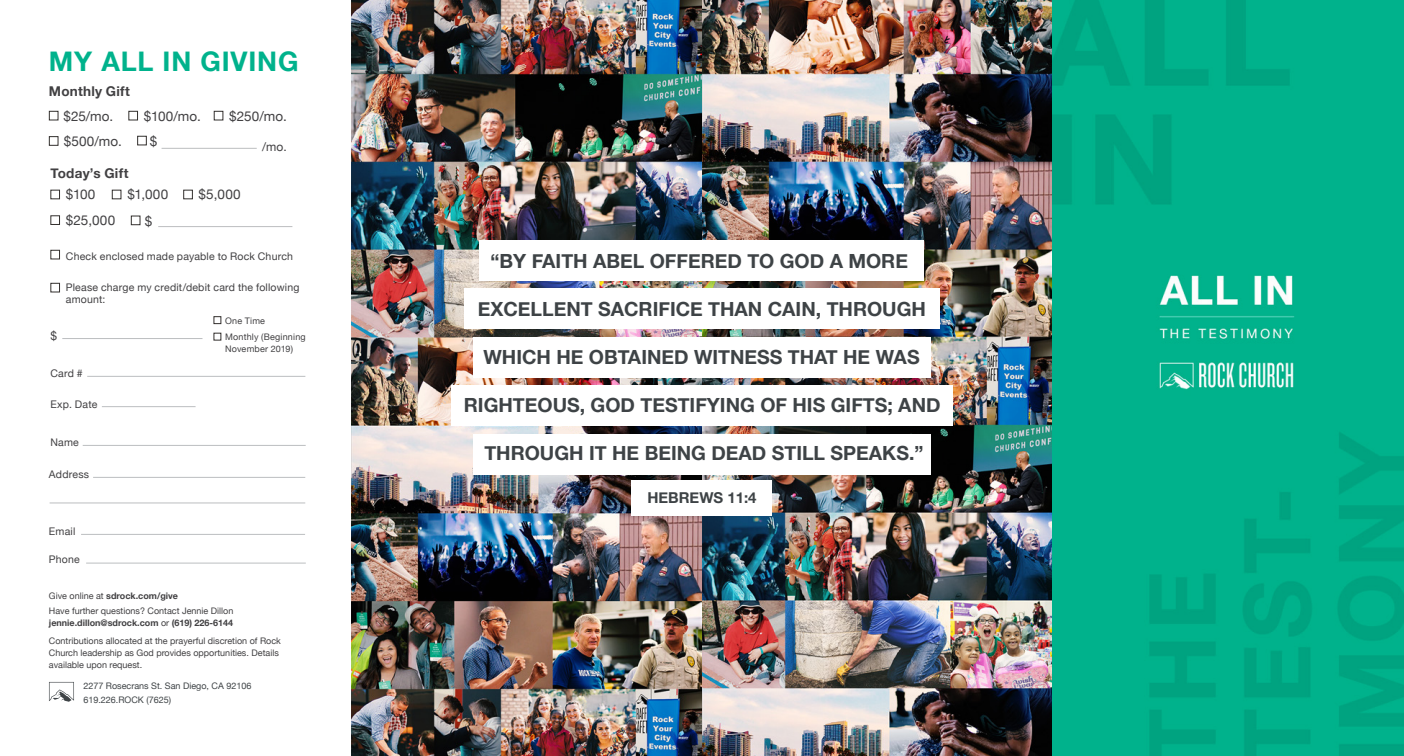
<style>
.page{position:relative;width:1404px;height:756px;background:#fff}
.page>*{position:absolute;margin:0;border:0;box-sizing:border-box;transform-origin:0 0}
.t1{font:700 27px "Helvetica Neue";letter-spacing:.03em;color:#00b28c}
.t2{font:700 19.5px "Helvetica Neue";color:#3e4346}
.t3{font:700 15px "Helvetica Neue";color:#3e4346}
.t4{font:13.5px "Helvetica Neue";letter-spacing:.01em;color:#414042}
.t5{font:700 13.5px "Helvetica Neue";letter-spacing:.02em;color:#414042}
.t6{font:12px "Helvetica Neue";color:#414042}
.t7{font:10.5px/12.6px "Helvetica Neue";letter-spacing:.02em;color:#414042}
.t8{font:9px/15px "Helvetica Neue";color:#414042}
.t9{font:9px/13.5px "Helvetica Neue";color:#3e4346}
.t10{font:9px/16.5px "Helvetica Neue";letter-spacing:.025em;color:#414042}
.s1{font-weight:700}
</style>
<div class="page">
<img style="left:351px;top:0;width:701px;height:756px">
<div style="left:50px;top:190px;width:10px;height:9px;border:1px solid #33302e"></div>
<div style="left:112px;top:190px;width:9px;height:9px;border:1px solid #33302e"></div>
<div style="left:183px;top:190px;width:10px;height:9px;border:1px solid #33302e"></div>
<div style="left:50px;top:215px;width:10px;height:10px;border:1px solid #33302e"></div>
<div style="left:131px;top:216px;width:9px;height:9px;border:1px solid #33302e"></div>
<hr style="left:158px;top:226px;width:134px;height:1px;background:#bcbec0">
<div style="left:49px;top:111px;width:9px;height:9px;border:1px solid #33302e"></div>
<div style="left:128px;top:111px;width:10px;height:9px;border:1px solid #33302e"></div>
<div style="left:214px;top:111px;width:9px;height:9px;border:1px solid #33302e"></div>
<div style="left:49px;top:136px;width:9px;height:10px;border:1px solid #33302e"></div>
<div style="left:137px;top:136px;width:10px;height:9px;border:1px solid #33302e"></div>
<hr style="left:162px;top:148px;width:95px;height:1px;background:#bcbec0">
<hr style="left:83px;top:445px;width:223px;height:1px;background:#bcbec0">
<hr style="left:81px;top:534px;width:224px;height:1px;background:#bcbec0">
<hr style="left:93px;top:477px;width:212px;height:1px;background:#bcbec0">
<hr style="left:50px;top:503px;width:255px;height:1px;background:#bcbec0">
<hr style="left:86px;top:563px;width:220px;height:1px;background:#bcbec0">
<hr style="left:87px;top:376px;width:218px;height:1px;background:#bcbec0">
<hr style="left:102px;top:406px;width:94px;height:1px;background:#bcbec0">
<div style="left:50px;top:250px;width:10px;height:9px;border:1px solid #33302e"></div>
<div style="left:50px;top:283px;width:10px;height:9px;border:1px solid #33302e"></div>
<hr style="left:62px;top:338px;width:140px;height:1px;background:#bcbec0">
<div style="left:214px;top:316px;width:7px;height:8px;border:1px solid #33302e"></div>
<svg style="left:49px;top:682px;width:25px;height:20px"></svg>
<svg style="left:1052px;top:0;width:352px;height:756px;fill:#00b28c"></svg>
<div style="left:632px;top:481px;width:140px;height:35px;background:#fff"></div>
<div style="left:480px;top:240px;width:444px;height:41px;background:#fff"></div>
<div style="left:451px;top:385px;width:502px;height:41px;background:#fff"></div>
<div style="left:473px;top:434px;width:458px;height:41px;background:#fff"></div>
<div style="left:464px;top:288px;width:476px;height:41px;background:#fff"></div>
<div style="left:473px;top:337px;width:458px;height:41px;background:#fff"></div>
<h1 class="t1" style="left:49px;top:40px;width:251px">MY ALL IN GIVING</h1>
<h3 class="t5" style="left:49px;top:81px;width:83px">Monthly Gift</h3>
<h3 class="t4" style="left:63px;top:107px;width:51px">$25/mo.</h3>
<h3 class="t4" style="left:144px;top:107px;width:59px">$100/mo.</h3>
<h3 class="t4" style="left:229px;top:107px;width:59px">$250/mo.</h3>
<h3 class="t4" style="left:64px;top:132px;width:60px">$500/mo.</h3>
<h3 class="t6" style="left:262px;top:138px;width:26px">/mo.</h3>
<h3 class="t4" style="left:150px;top:132px;width:9px">$</h3>
<h3 class="t5" style="left:50px;top:163px;width:80px">Today’s Gift</h3>
<h3 class="t4" style="left:66px;top:184px;width:31px">$100</h3>
<h3 class="t4" style="left:127px;top:184px;width:43px">$1,000</h3>
<h3 class="t4" style="left:199px;top:184px;width:44px">$5,000</h3>
<h3 class="t4" style="left:66px;top:210px;width:51px">$25,000</h3>
<h3 class="t4" style="left:145px;top:212px;width:9px">$</h3>
<h3 class="t6" style="left:50px;top:327px;width:8px">$</h3>
<p class="t7" style="left:66px;top:250px;width:229px">Check enclosed made payable to Rock Church</p>
<p class="t7" style="left:66px;top:281px;width:235px">Please charge my credit/debit card the following amount:</p>
<p class="t10" style="left:225px;top:313px;width:82px">One Time<br>Monthly (Beginning</p>
<p class="t8" style="left:225px;top:342px;width:70px">November 2019)</p>
<p class="t7" style="left:50px;top:368px;width:34px">Card #</p>
<p class="t7" style="left:50px;top:399px;width:48px">Exp. Date</p>
<p class="t7" style="left:50px;top:436px;width:30px">Name</p>
<p class="t7" style="left:49px;top:468px;width:42px">Address</p>
<p class="t7" style="left:49px;top:525px;width:28px">Email</p>
<p class="t7" style="left:49px;top:554px;width:32px">Phone</p>
<p class="t8" style="left:49px;top:589px;width:186px">Give online at <span class="s1">sdrock.com/give<br></span>Have further questions? Contact Jennie Dillon</p>
<p class="t8" style="left:49px;top:614px;width:234px;line-height:18px"><span class="s1">jennie.dillon@sdrock.com</span> or <span class="s1">(619) 226-6144<br></span>Contributions allocated at the prayerful discretion of Rock</p>
<p class="t8" style="left:49px;top:647px;width:231px;line-height:12px">Church leadership as God provides opportunities. Details available upon request.</p>
<p class="t9" style="left:83px;top:680px;width:170px">2277 Rosecrans St. San Diego, CA 92106<br>619.226.ROCK (7625)</p>
<h2 class="t2" style="left:491px;top:246px;width:419px">“BY FAITH ABEL OFFERED TO GOD A MORE</h2>
<h2 class="t2" style="left:478px;top:294px;width:450px">EXCELLENT SACRIFICE THAN CAIN, THROUGH</h2>
<h2 class="t2" style="left:484px;top:342px;width:438px">WHICH HE OBTAINED WITNESS THAT HE WAS</h2>
<h2 class="t2" style="left:464px;top:390px;width:478px">RIGHTEOUS, GOD TESTIFYING OF HIS GIFTS; AND</h2>
<h2 class="t2" style="left:484px;top:438px;width:441px">THROUGH IT HE BEING DEAD STILL SPEAKS.”</h2>
<h3 class="t3" style="left:647px;top:486px;width:111px">HEBREWS 11:4</h3>
</div>
